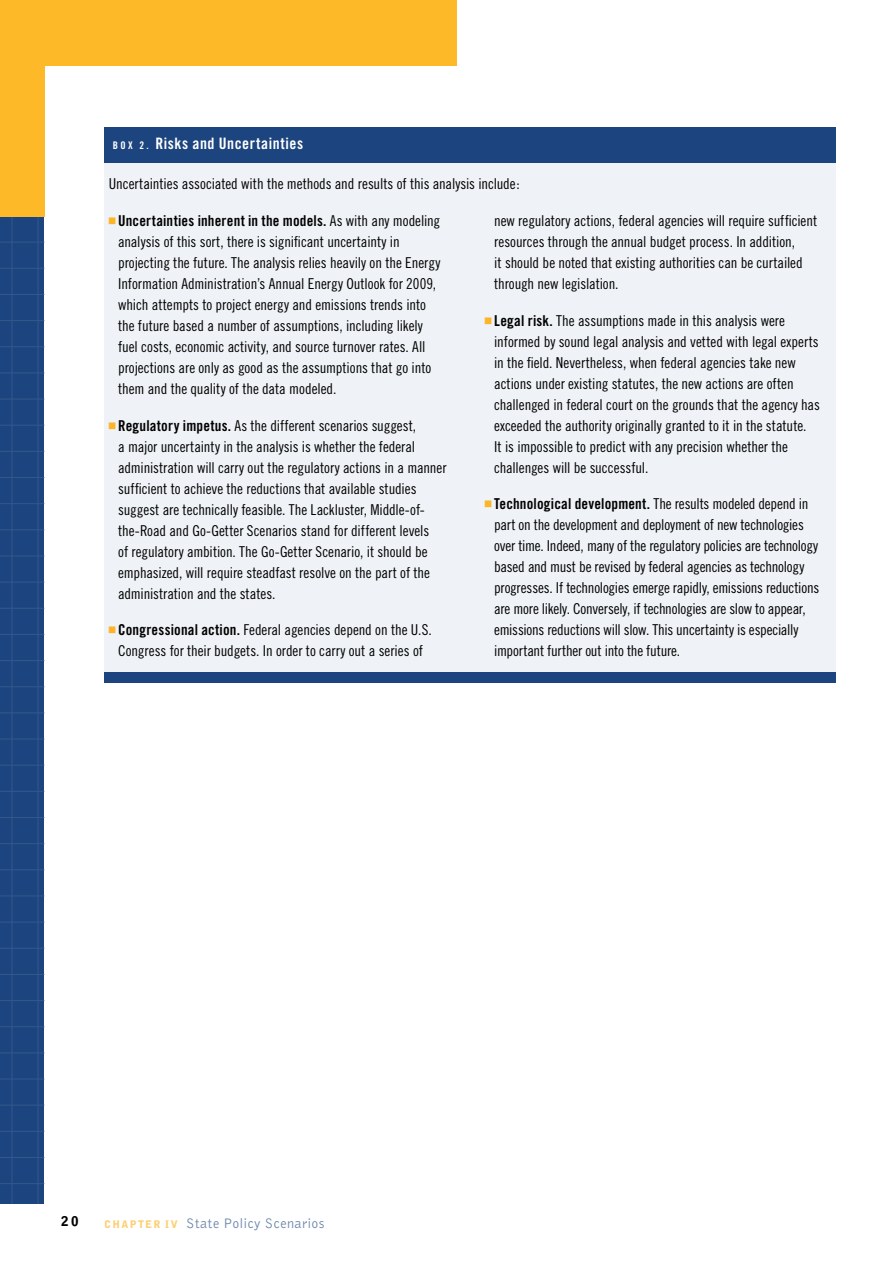
<style>
.page{position:relative;width:893px;height:1263px;background:#fff}
.page>*{position:absolute;margin:0;border:0;box-sizing:border-box;transform-origin:0 0}
.t1{font:15.75px "Trade Gothic Bold Cond Twenty";letter-spacing:.035em;color:#fff}
.t2{font:15px/21px "Trade Gothic Cond Eighteen";letter-spacing:-.005em;color:#000}
.t3{font:15px "Trade Gothic Bold Cond Twenty";letter-spacing:.01em;color:#000}
.t4{font:14.25px "Bell Gothic BT";letter-spacing:.015em;color:#6b85ab}
.t5{font:900 13.5px "Bell Gothic";color:#000}
.t6{font:900 10.5px "Bell Gothic BT";color:#fdcf73}
.s1{font-size:10.5px}
.s2{font-family:"Trade Gothic Cond Eighteen"}
.s3{font-family:"Trade Gothic Bold Cond Twenty"}
.s4{font-weight:900;font-size:10.5px;color:#fdcf73}
</style>
<div class="page">
<svg style="left:0;top:217px;width:44px;height:987px;background:#1d457f"></svg>
<div style="left:0;top:0;width:44px;height:217px;background:#fdb927"></div>
<div style="left:35px;top:0;width:422px;height:65px;background:#fdb927"></div>
<div style="left:104px;top:159px;width:732px;height:516px;background:#eff2f6"></div>
<div style="left:104px;top:127px;width:732px;height:36px;background:#1c447e"></div>
<div style="left:104px;top:672px;width:732px;height:10px;background:#1c447e"></div>
<p class="t1" style="left:113px;top:134px;width:192px"><span class="s1">b o x 2 .</span> Risks and Uncertainties</p>
<p class="t2" style="left:109px;top:173px;width:412px">Uncertainties associated with the methods and results of this analysis include:</p>
<p class="t3" style="left:109px;top:211px;width:333px"><sup>■</sup> Uncertainties inherent in the models. <span class="s2">As with any modeling</span></p>
<p class="t2" style="left:118px;top:231px;width:324px">analysis of this sort, there is significant uncertainty in projecting the future. The analysis relies heavily on the Energy Information Administration’s Annual Energy Outlook for 2009, which attempts to project energy and emissions trends into the future based a number of assumptions, including likely fuel costs, economic activity, and source turnover rates. All projections are only as good as the assumptions that go into them and the quality of the data modeled.</p>
<p class="t2" style="left:118px;top:414px;width:330px;text-indent:-9px"><sup>■</sup> <span class="s3">Regulatory impetus.</span> As the different scenarios suggest,<br>a major uncertainty in the analysis is whether the federal administration will carry out the regulatory actions in a manner sufficient to achieve the reductions that available studies suggest are technically feasible. The Lackluster, Middle-of&shy;the-Road and Go-Getter Scenarios stand for different levels<br>of regulatory ambition. The Go-Getter Scenario, it should be emphasized, will require steadfast resolve on the part of the administration and the states.</p>
<p class="t2" style="left:109px;top:619px;width:324px;text-align:center"><sup>■</sup> <span class="s3">Congressional action.</span> Federal agencies depend on the U.S.<br>Congress for their budgets. In order to carry out a series of</p>
<p class="t2" style="left:494px;top:210px;width:325px">new regulatory actions, federal agencies will require sufficient resources through the annual budget process. In addition,<br>it should be noted that existing authorities can be curtailed through new legislation.</p>
<p class="t2" style="left:494px;top:309px;width:327px;text-indent:-9px"><sup>■</sup> <span class="s3">Legal risk.</span> The assumptions made in this analysis were informed by sound legal analysis and vetted with legal experts in the field. Nevertheless, when federal agencies take new actions under existing statutes, the new actions are often challenged in federal court on the grounds that the agency has exceeded the authority originally granted to it in the statute.<br>It is impossible to predict with any precision whether the challenges will be successful.</p>
<p class="t3" style="left:485px;top:495px;width:325px"><sup>■</sup> Technological development. <span class="s2">The results modeled depend in</span></p>
<p class="t2" style="left:494px;top:514px;width:327px">part on the development and deployment of new technologies over time. Indeed, many of the regulatory policies are technology based and must be revised by federal agencies as technology progresses. If technologies emerge rapidly, emissions reductions are more likely. Conversely, if technologies are slow to appear, emissions reductions will slow. This uncertainty is especially important further out into the future.</p>
<p class="t5" style="left:61px;top:1213px;width:19px">20</p>
<p class="t6" style="left:104px;top:1218px;width:17px">CHAPTER</p>
<p class="t4" style="left:165px;top:1215px;width:161px"><span class="s4">I V</span> State Policy Scenarios</p>
</div>
